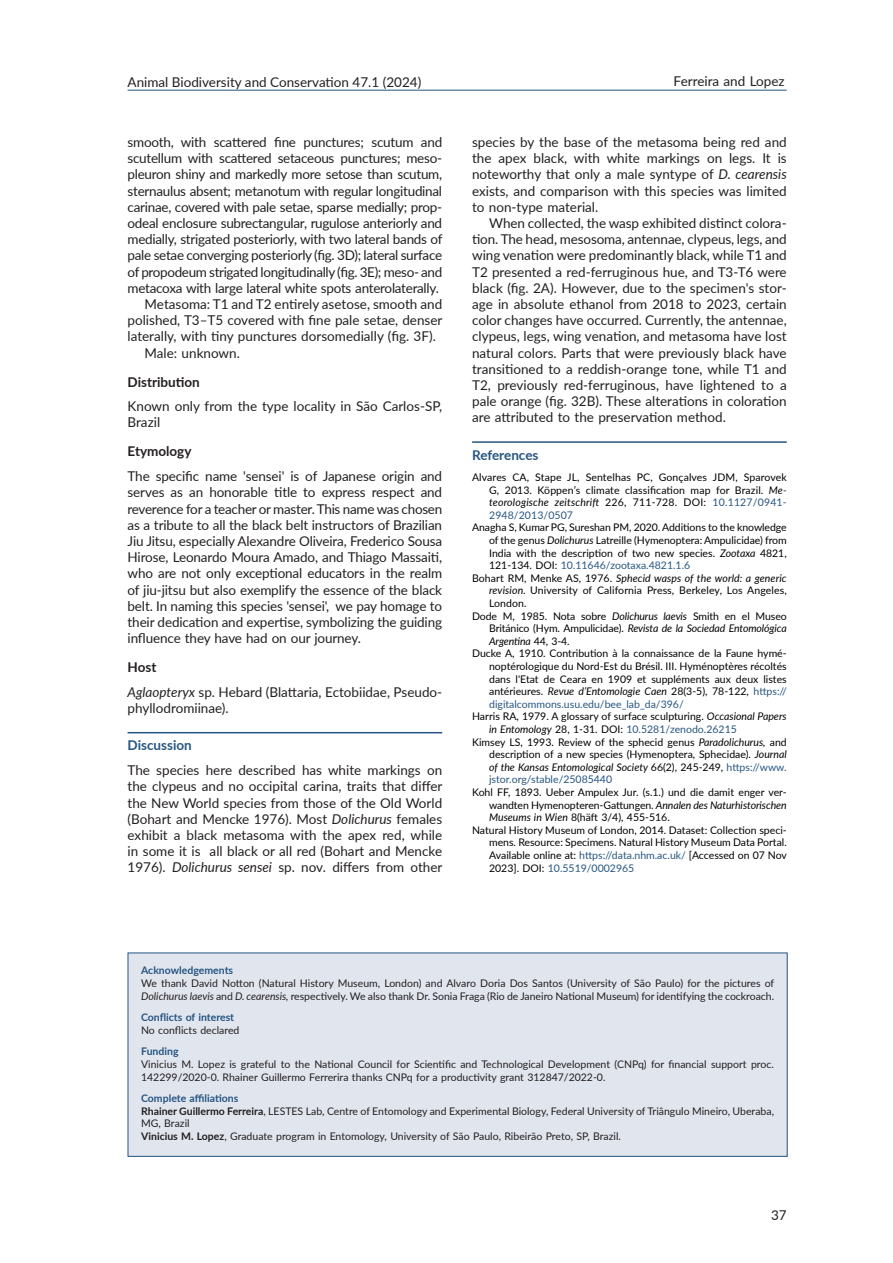
<style>
.page{position:relative;width:893px;height:1263px;background:#fff}
.page>*{position:absolute;margin:0;border:0;box-sizing:border-box;transform-origin:0 0}
.Normal_ult_ang{font:13.5px/16.2px "Lato";color:#231f20;text-align:justify}
.Normal_ang{font:13.5px/16.2px "Lato";letter-spacing:-.02em;color:#231f20;text-align:justify}
.Norm_1ª-sult_ang{font:13.5px/16.2px "Lato";letter-spacing:-.01em;color:#231f20}
.Normal_1º_ang{font:13.5px/16.2px "Lato";color:#231f20;text-align:justify}
.Norm_1ª-ult_ang{font:13.5px/16.2px "Lato";color:#231f20}
.Subtítol_2{font:700 13.5px "Lato";color:#231f20}
.Subtítol_1{font:700 13.5px "Lato";color:#265582}
.Norm_sult_ang{font:13.5px "Lato";color:#231f20}
.Biblio_anglès{font:10.5px/12.6px "Lato";color:#000;text-align:justify}
.Abstract-Info{font:10.5px/12.6px "Lato";color:#231f20}
.Abstract-Info-2{font:700 10.5px "Lato";color:#265582}
.s1{font-style:italic}
.s2{color:#265582}
.s3{font-weight:700}
</style>
<div class="page">
<hr style="left:128px;top:90px;width:659px;height:1px;background:#265582">
<hr style="left:128px;top:732px;width:314px;height:1px;background:#265582">
<hr style="left:472px;top:441px;width:315px;height:2px;background:#265582">
<div style="left:128px;top:953px;width:659px;height:203px;background:#e1e5ee"></div>
<div style="left:128px;top:952px;width:659px;height:205px;border:1px solid #265582"></div>
<p class="Normal_ult_ang" style="left:128px;top:73px;width:295px">Animal Biodiversity and Conservation 47.1 (2024)</p>
<p class="Normal_ult_ang" style="left:674px;top:72px;width:112px">Ferreira and Lopez</p>
<p class="Normal_ang" style="left:128px;top:133px;width:316px">smooth, with scattered fine punctures; scutum and scutellum with scattered setaceous punctures; meso&shy;pleuron shiny and markedly more setose than scutum, sternaulus absent; metanotum with regular longitudinal carinae, covered with pale setae, sparse medially; prop&shy;odeal enclosure subrectangular, rugulose anteriorly and medially, strigated posteriorly, with two lateral bands of pale setae converging posteriorly (fig. 3D); lateral surface of propodeum strigated longitudinally (fig. 3E); meso- and metacoxa with large lateral white spots anterolaterally.</p>
<p class="Normal_ang" style="left:128px;top:295px;width:316px;text-indent:17px">Metasoma: T1 and T2 entirely asetose, smooth and polished, T3–T5 covered with fine pale setae, denser laterally, with tiny punctures dorsomedially (fig. 3F).</p>
<p class="Norm_sult_ang" style="left:145px;top:343px;width:97px">Male: unknown.</p>
<p class="Subtítol_2" style="left:128px;top:372px;width:74px">Distribution</p>
<p class="Norm_1ª-sult_ang" style="left:128px;top:398px;width:316px">Known only from the type locality in São Carlos-SP,<br>Brazil</p>
<p class="Subtítol_2" style="left:128px;top:441px;width:65px">Etymology</p>
<p class="Norm_1ª-sult_ang" style="left:128px;top:467px;width:316px;text-align:justify">The specific name 'sensei' is of Japanese origin and serves as an honorable title to express respect and reverence for a teacher or master. This name was chosen as a tribute to all the black belt instructors of Brazilian Jiu Jitsu, especially Alexandre Oliveira, Frederico Sousa Hirose, Leonardo Moura Amado, and Thiago Massaiti, who are not only exceptional educators in the realm of jiu-jitsu but also exemplify the essence of the black belt. In naming this species 'sensei', we pay homage to their dedication and expertise, symbolizing the guiding influence they have had on our journey.</p>
<p class="Subtítol_2" style="left:128px;top:657px;width:30px">Host</p>
<p class="Norm_1ª-ult_ang" style="left:128px;top:683px;width:316px"><span class="s1">Aglaopteryx</span> sp. Hebard (Blattaria, Ectobiidae, Pseudo&shy;phyllodromiinae).</p>
<p class="Subtítol_1" style="left:128px;top:736px;width:66px">Discussion</p>
<p class="Normal_1º_ang" style="left:128px;top:762px;width:316px">The species here described has white markings on the clypeus and no occipital carina, traits that differ the New World species from those of the Old World (Bohart and Mencke 1976). Most <span class="s1">Dolichurus</span> females exhibit a black metasoma with the apex red, while in some it is all black or all red (Bohart and Mencke 1976). <span class="s1">Dolichurus sensei</span> sp. nov. differs from other</p>
<p class="Normal_1º_ang" style="left:472px;top:133px;width:316px">species by the base of the metasoma being red and the apex black, with white markings on legs. It is noteworthy that only a male syntype of <span class="s1">D. cearensis </span>exists, and comparison with this species was limited to non-type material.</p>
<p class="Normal_ult_ang" style="left:472px;top:214px;width:316px;text-indent:17px">When collected, the wasp exhibited distinct colora&shy;tion. The head, mesosoma, antennae, clypeus, legs, and wing venation were predominantly black, while T1 and T2 presented a red-ferruginous hue, and T3-T6 were black (fig. 2A). However, due to the specimen's stor&shy;age in absolute ethanol from 2018 to 2023, certain color changes have occurred. Currently, the antennae, clypeus, legs, wing venation, and metasoma have lost natural colors. Parts that were previously black have transitioned to a reddish-orange tone, while T1 and T2, previously red-ferruginous, have lightened to a pale orange (fig. 32B). These alterations in coloration are attributed to the preservation method.</p>
<p class="Subtítol_1" style="left:472px;top:445px;width:68px">References</p>
<p class="Biblio_anglès" style="left:489px;top:470px;width:299px;text-indent:-17px">Alvares CA, Stape JL, Sentelhas PC, Gonçalves JDM, Sparovek G, 2013. Köppen’s climate classification map for Brazil. <span class="s1">Me&shy;teorologische zeitschrift</span> 226, 711-728. DOI: <span class="s2">10.1127/0941- 2948/2013/0507</span></p>
<p class="Biblio_anglès" style="left:489px;top:521px;width:299px;text-indent:-17px">Anagha S, Kumar PG, Sureshan PM, 2020. Additions to the knowledge of the genus <span class="s1">Dolichurus</span> Latreille (Hymenoptera: Ampulicidae) from India with the description of two new species. <span class="s1">Zootaxa</span> 4821, 121-134. DOI: <span class="s2">10.11646/zootaxa.4821.1.6</span></p>
<p class="Biblio_anglès" style="left:489px;top:571px;width:299px;text-indent:-17px">Bohart RM, Menke AS, 1976. <span class="s1">Sphecid wasps of the world: a generic revision.</span> University of California Press, Berkeley, Los Angeles, London.</p>
<p class="Biblio_anglès" style="left:489px;top:609px;width:299px;text-indent:-17px">Dode M, 1985. Nota sobre <span class="s1">Dolichurus laevis</span> Smith en el Museo Británico (Hym. Ampulicidae). <span class="s1">Revista de la Sociedad Entomológica Argentina</span> 44, 3-4.</p>
<p class="Biblio_anglès" style="left:489px;top:647px;width:299px;text-indent:-17px">Ducke A, 1910. Contribution à la connaissance de la Faune hymé&shy;noptérologique du Nord-Est du Brésil. III. Hyménoptères récoltés dans l'Etat de Ceara en 1909 et suppléments aux deux listes antérieures. <span class="s1">Revue d’Entomologie Caen</span> 28(3-5), 78-122, <span class="s2">https:// digitalcommons.usu.edu/bee_lab_da/396/</span></p>
<p class="Biblio_anglès" style="left:489px;top:710px;width:299px;text-indent:-17px">Harris RA, 1979. A glossary of surface sculpturing. <span class="s1">Occasional Papers in Entomology</span> 28, 1-31. DOI: <span class="s2">10.5281/zenodo.26215</span></p>
<p class="Biblio_anglès" style="left:489px;top:735px;width:299px;text-indent:-17px">Kimsey LS, 1993. Review of the sphecid genus <span class="s1">Paradolichurus,</span> and description of a new species (Hymenoptera, Sphecidae). <span class="s1">Journal of the Kansas Entomological Society</span> 66(2), 245-249, <span class="s2">https://www. jstor.org/stable/25085440</span></p>
<p class="Biblio_anglès" style="left:489px;top:785px;width:299px;text-indent:-17px">Kohl FF, 1893. Ueber Ampulex Jur. (s.1.) und die damit enger ver&shy;wandten Hymenopteren-Gattungen. <span class="s1">Annalen des Naturhistorischen Museums in Wien</span> 8(häft 3/4), 455-516.</p>
<p class="Biblio_anglès" style="left:489px;top:823px;width:299px;text-indent:-17px">Natural History Museum of London, 2014. Dataset: Collection speci&shy;mens. Resource: Specimens. Natural History Museum Data Portal.<br>Available online at: <span class="s2">https://data.nhm.ac.uk/</span> [Accessed on 07 Nov 2023]. DOI: <span class="s2">10.5519/0002965</span></p>
<p class="Abstract-Info-2" style="left:141px;top:963px;width:94px">Acknowledgements</p>
<p class="Abstract-Info" style="left:141px;top:976px;width:635px">We thank David Notton (Natural History Museum, London) and Alvaro Doria Dos Santos (University of São Paulo) for the pictures of<br><span class="s1">Dolichurus laevis</span> and <span class="s1">D. cearensis,</span> respectively. We also thank Dr. Sonia Fraga (Rio de Janeiro National Museum) for identifying the cockroach.</p>
<p class="Abstract-Info-2" style="left:141px;top:1009px;width:95px">Conflicts of interest</p>
<p class="Abstract-Info" style="left:141px;top:1023px;width:100px">No conflicts declared</p>
<p class="Abstract-Info-2" style="left:141px;top:1044px;width:39px">Funding</p>
<p class="Abstract-Info" style="left:141px;top:1057px;width:634px">Vinicius M. Lopez is grateful to the National Council for Scientific and Technological Development (CNPq) for financial support proc.<br>142299/2020-0. Rhainer Guillermo Ferrerira thanks CNPq for a productivity grant 312847/2022-0.</p>
<p class="Abstract-Info-2" style="left:141px;top:1090px;width:99px">Complete affiliations</p>
<p class="Abstract-Info" style="left:141px;top:1104px;width:634px"><span class="s3">Rhainer Guillermo Ferreira</span>, LESTES Lab, Centre of Entomology and Experimental Biology, Federal University of Triângulo Mineiro, Uberaba,<br>MG, Brazil</p>
<p class="Abstract-Info" style="left:141px;top:1129px;width:481px"><span class="s3">Vinicius M. Lopez</span>, Graduate program in Entomology, University of São Paulo, Ribeirão Preto, SP, Brazil.</p>
<p class="Normal_ult_ang" style="left:771px;top:1207px;width:17px">37</p>
</div>
